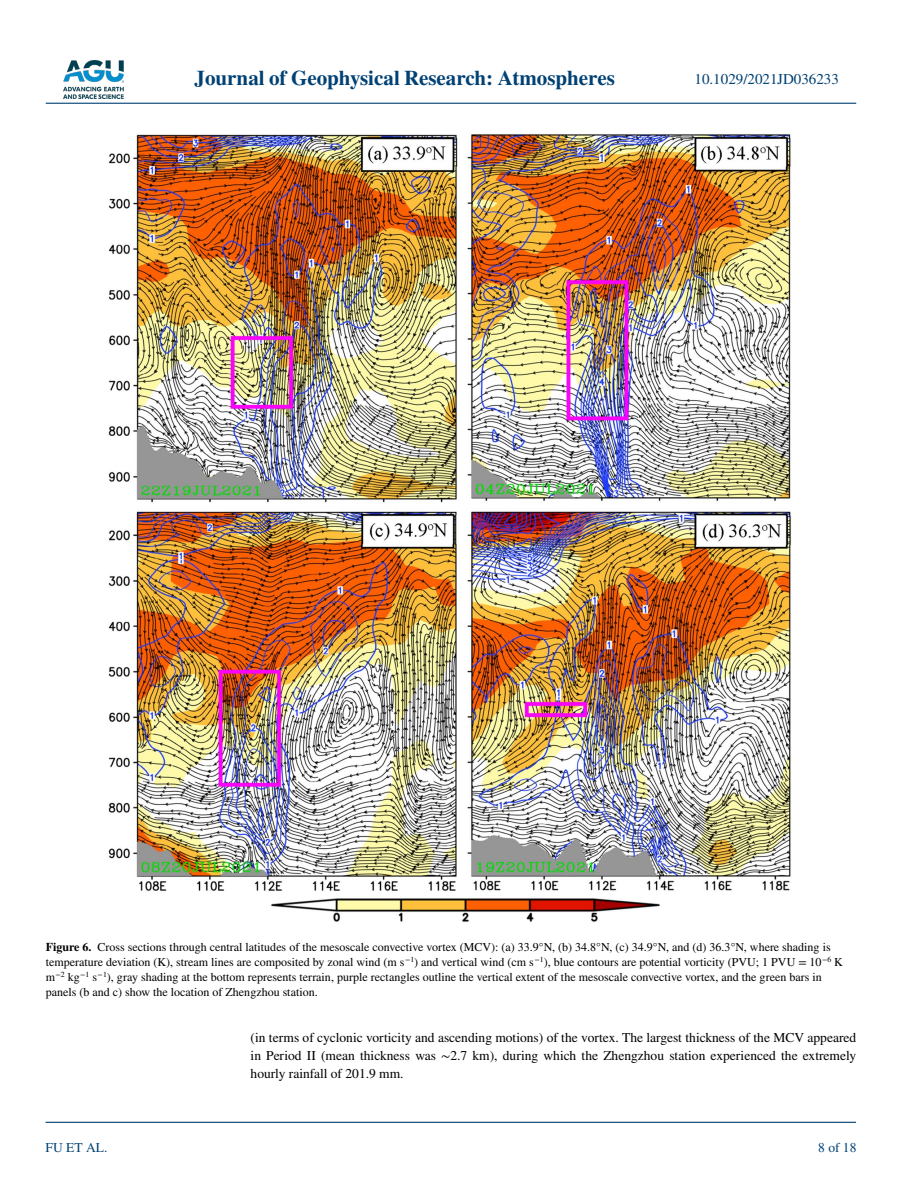
<style>
.page{position:relative;width:902px;height:1183px;background:#fff}
.page>*{position:absolute;margin:0;border:0;box-sizing:border-box;transform-origin:0 0}
.t1{font:700 21px "STIX";color:#004174}
.t2{font:15px "STIX";color:#004174}
.t3{font:13.5px/18px "STIX";color:#000;text-align:justify}
.t4{font:13.5px "STIX";color:#004174}
.t5{font:12px/15px "STIX";color:#000}
.s1{font-weight:700}
</style>
<div class="page">
<img style="left:63px;top:60px;width:60px;height:39px">
<hr style="left:46px;top:103px;width:810px;height:1px;background:#004174">
<hr style="left:45px;top:1121px;width:810px;height:1px;background:#004174">
<img style="left:109px;top:134px;width:682px;height:788px">
<h1 class="t1" style="left:194px;top:66px;width:422px">Journal of Geophysical Research: Atmospheres</h1>
<p class="t2" style="left:694px;top:69px;width:146px">10.1029/2021JD036233</p>
<p class="t5" style="left:46px;top:940px;width:798px"><span class="s1">Figure 6.</span> Cross sections through central latitudes of the mesoscale convective vortex (MCV): (a) 33.9°N, (b) 34.8°N, (c) 34.9°N, and (d) 36.3°N, where shading is temperature deviation (K), stream lines are composited by zonal wind (m s<sup>−1</sup>) and vertical wind (cm s<sup>−1</sup>), blue contours are potential vorticity (PVU; 1 PVU = 10<sup>−6</sup> K m<sup>−2</sup> kg<sup>−1</sup> s<sup>−1</sup>), gray shading at the bottom represents terrain, purple rectangles outline the vertical extent of the mesoscale convective vortex, and the green bars in panels (b and c) show the location of Zhengzhou station.</p>
<p class="t4" style="left:45px;top:1138px;width:63px">FU ET AL.</p>
<p class="t3" style="left:250px;top:1029px;width:607px">(in terms of cyclonic vorticity and ascending motions) of the vortex. The largest thickness of the MCV appeared in Period II (mean thickness was ∼2.7 km), during which the Zhengzhou station experienced the extremely hourly rainfall of 201.9 mm.</p>
<p class="t4" style="left:818px;top:1138px;width:40px">8 of 18</p>
</div>
